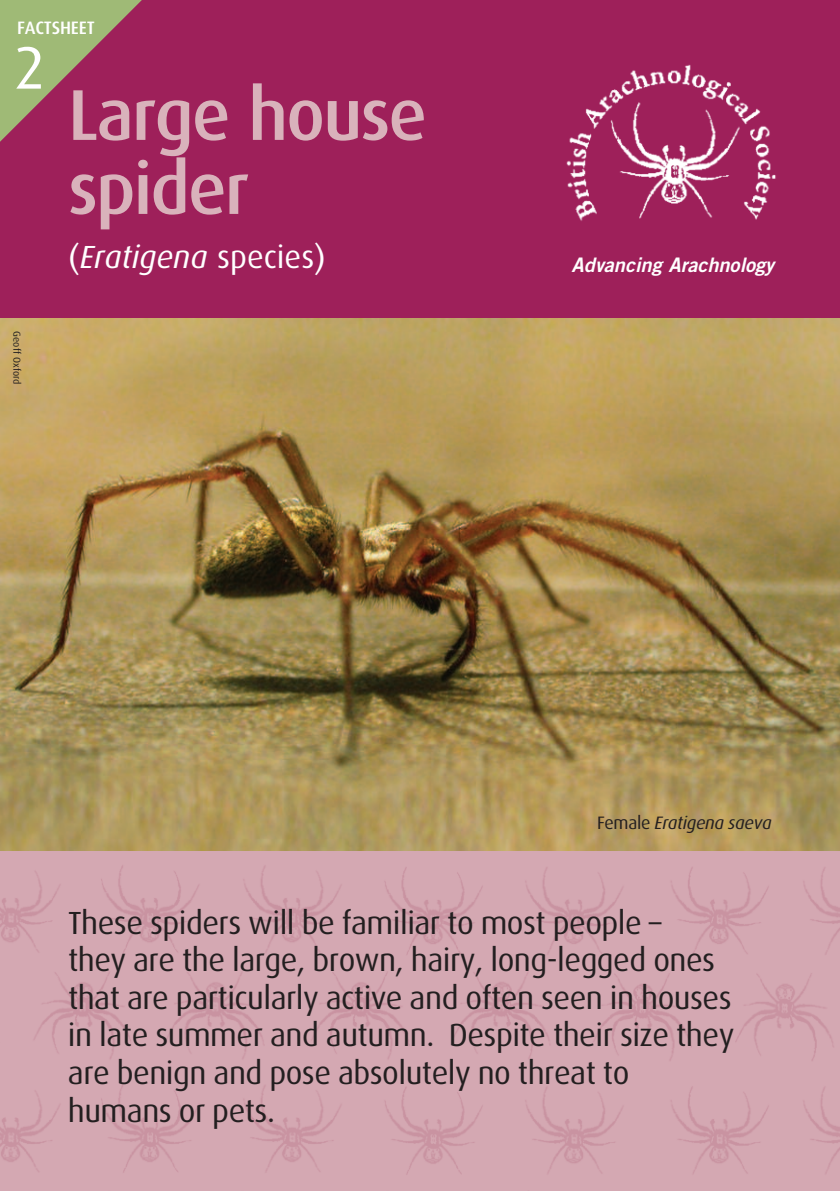
<style>
.page{position:relative;width:840px;height:1191px;background:#fff}
.page>*{position:absolute;margin:0;border:0;box-sizing:border-box;transform-origin:0 0}
.t1{font:500 72px/74px "Dax";letter-spacing:-.025em;color:#d9b2bb}
.t2{font:60px "Dax";color:#fff}
.t3{font:32px/37.6px "Dax";letter-spacing:-.015em;color:#231f20}
.t4{font:32px "Dax";color:#fff}
.t5{font:italic 700 20px "Trade Gothic No.2";color:#fff}
.t6{font:italic 18px "Dax";letter-spacing:-.015em;color:#231f20}
.t7{font:500 18px "Dax";letter-spacing:-.01em;color:#fff}
.t8{font:10px "Dax";color:#231f20}
.s1{font-style:italic}
.s2{font-style:normal}
</style>
<div class="page">
<img style="left:0;top:317px;width:839px;height:874px">
<div style="left:0;top:0;width:839px;height:317px;background:#9e205a"></div>
<img style="left:566px;top:64px;width:210px;height:157px">
<svg style="left:0;top:0;width:142px;height:142px"></svg>
<p class="t7" style="left:17px;top:17px;width:79px">FACTSHEET</p>
<h2 class="t2" style="left:14px;top:35px;width:33px">2</h2>
<h1 class="t1" style="left:68px;top:79px;width:360px">Large house spider</h1>
<p class="t8" style="left:22px;top:331px;width:55px;rotate:90deg">Geoff Oxford</p>
<p class="t4" style="left:68px;top:239px;width:259px">(<span class="s1">Eratigena</span> species)</p>
<p class="t5" style="left:571px;top:253px;width:204px">Advancing Arachnology</p>
<p class="t6" style="left:596px;top:813px;width:176px"><span class="s2">Female</span> Eratigena saeva</p>
<p class="t3" style="left:68px;top:904px;width:667px">These spiders will be familiar to most people –<br>they are the large, brown, hairy, long-legged ones that are particularly active and often seen in houses in late summer and autumn. Despite their size they are benign and pose absolutely no threat to humans or pets.</p>
</div>
